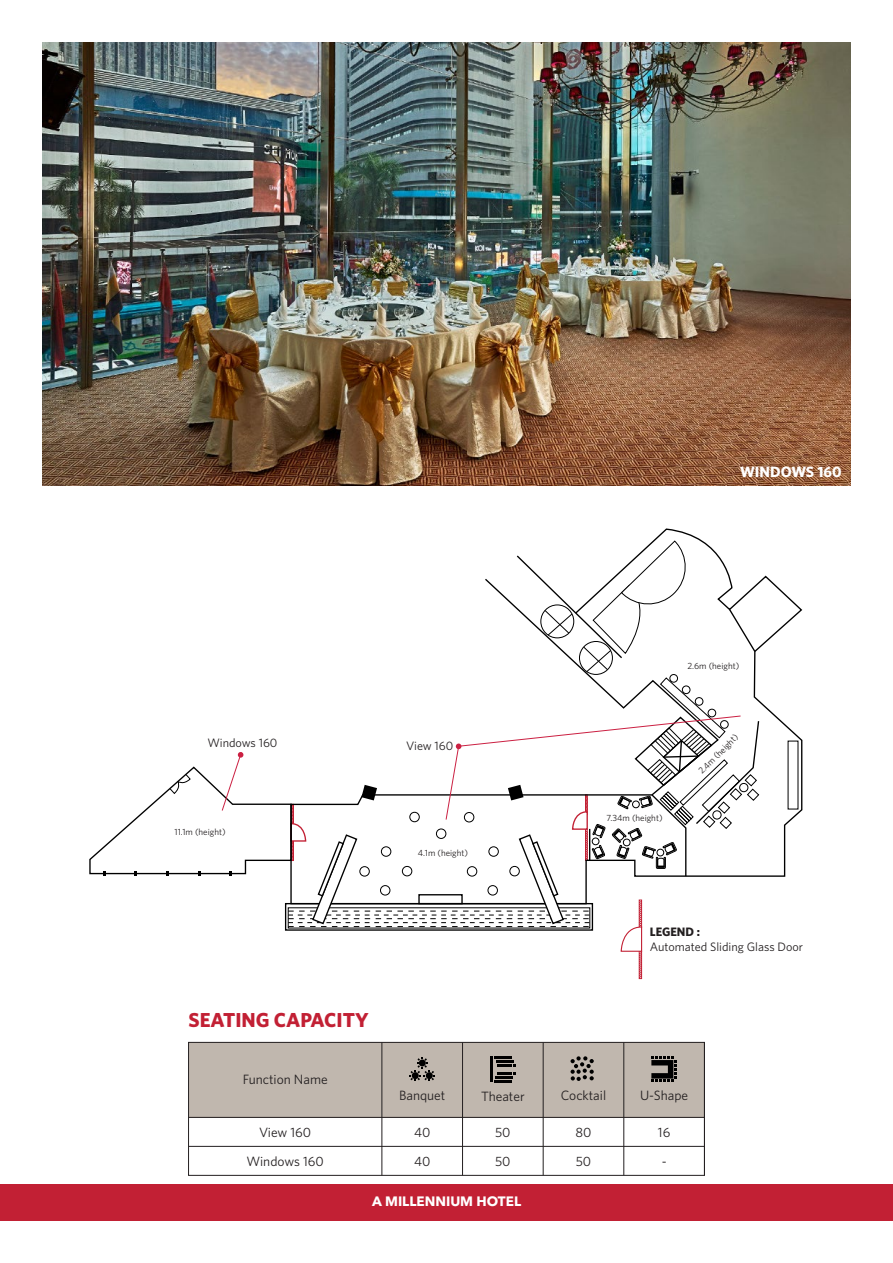
<style>
.page{position:relative;width:893px;height:1263px;background:#fff}
.page>*{position:absolute;margin:0;border:0;box-sizing:border-box;transform-origin:0 0}
.t1{font:700 20.25px "Whitney HTF";color:#c22034}
.t2{font:700 15px "Whitney HTF";color:#fff}
.t3{font:13.5px/29px "Whitney";color:#231f20;text-align:center}
.t4{font:700 13.5px "Avenir Next LT Pro";color:#fff}
.t5{font:12.15px "Whitney";color:#231f20}
.t6{font:700 12.15px "Whitney HTF";color:#231f20}
.t7{font:9px "Whitney";color:#231f20}
</style>
<div class="page">
<div style="left:0;top:1184px;width:893px;height:36px;background:#c22034"></div>
<div style="left:189px;top:1042px;width:515px;height:75px;background:#c0b7ae"></div>
<hr style="left:189px;top:1146px;width:515px;height:1px;background:#231f20">
<hr style="left:381px;top:1042px;width:1px;height:133px;background:#231f20">
<hr style="left:462px;top:1042px;width:1px;height:133px;background:#231f20">
<hr style="left:543px;top:1042px;width:1px;height:133px;background:#231f20">
<hr style="left:623px;top:1042px;width:1px;height:133px;background:#231f20">
<hr style="left:189px;top:1117px;width:515px;height:1px;background:#231f20">
<svg style="left:409px;top:1057px;width:26px;height:24px"></svg>
<svg style="left:570px;top:1056px;width:24px;height:25px"></svg>
<hr style="left:491px;top:1056px;width:2px;height:26px;background:#000">
<svg style="left:494px;top:1056px;width:21px;height:26px"></svg>
<svg style="left:651px;top:1056px;width:26px;height:26px"></svg>
<div style="left:188px;top:1042px;width:517px;height:134px;border:1px solid #231f20"></div>
<img style="left:43px;top:43px;width:807px;height:442px">
<svg style="left:485px;top:528px;width:318px;height:349px"></svg>
<div style="left:579px;top:641px;width:33px;height:33px;border:1px solid #000;border-radius:50%"></div>
<div style="left:670px;top:674px;width:8px;height:8px;border:1px solid #000;border-radius:50%"></div>
<svg style="left:515px;top:541px;width:174px;height:131px"></svg>
<svg style="left:728px;top:608px;width:29px;height:45px"></svg>
<div style="left:639px;top:951px;width:3px;height:28px;border:1px solid #c22034"></div>
<svg style="left:89px;top:678px;width:671px;height:300px"></svg>
<p class="t2" style="left:740px;top:463px;width:103px">WINDOWS 160</p>
<p class="t5" style="left:207px;top:735px;width:72px">Windows 160</p>
<p class="t5" style="left:406px;top:739px;width:49px">View 160</p>
<p class="t7" style="left:175px;top:826px;width:53px">11.1m (height)</p>
<p class="t7" style="left:418px;top:848px;width:52px">4.1m (height)</p>
<h1 class="t1" style="left:189px;top:1008px;width:182px">SEATING CAPACITY</h1>
<p class="t3" style="left:243px;top:1065px;width:86px">Function Name</p>
<p class="t7" style="left:687px;top:660px;width:53px">2.6m (height)</p>
<p class="t7" style="left:606px;top:813px;width:58px">7.34m (height)</p>
<p class="t7" style="left:696px;top:768px;width:53px;rotate:-45deg">2.4m (height)</p>
<p class="t6" style="left:650px;top:924px;width:52px">LEGEND :</p>
<p class="t5" style="left:650px;top:939px;width:155px">Automated Sliding Glass Door</p>
<p class="t3" style="left:247px;top:1117px;width:79px">View 160<br>Windows 160</p>
<p class="t3" style="left:399px;top:1081px;width:48px">Banquet</p>
<p class="t3" style="left:481px;top:1081px;width:45px">Theater</p>
<p class="t3" style="left:561px;top:1080px;width:47px">Cocktail</p>
<p class="t3" style="left:640px;top:1081px;width:50px">U-Shape</p>
<p class="t3" style="left:414px;top:1117px;width:18px">40</p>
<p class="t3" style="left:495px;top:1117px;width:17px">50</p>
<p class="t3" style="left:575px;top:1117px;width:18px">80</p>
<p class="t3" style="left:658px;top:1117px;width:14px">16</p>
<p class="t3" style="left:414px;top:1146px;width:18px">40</p>
<p class="t3" style="left:495px;top:1146px;width:17px">50</p>
<p class="t3" style="left:576px;top:1146px;width:17px">50</p>
<p class="t3" style="left:662px;top:1146px;width:6px">-</p>
<p class="t4" style="left:372px;top:1193px;width:150px">A MILLENNIUM HOTEL</p>
</div>
